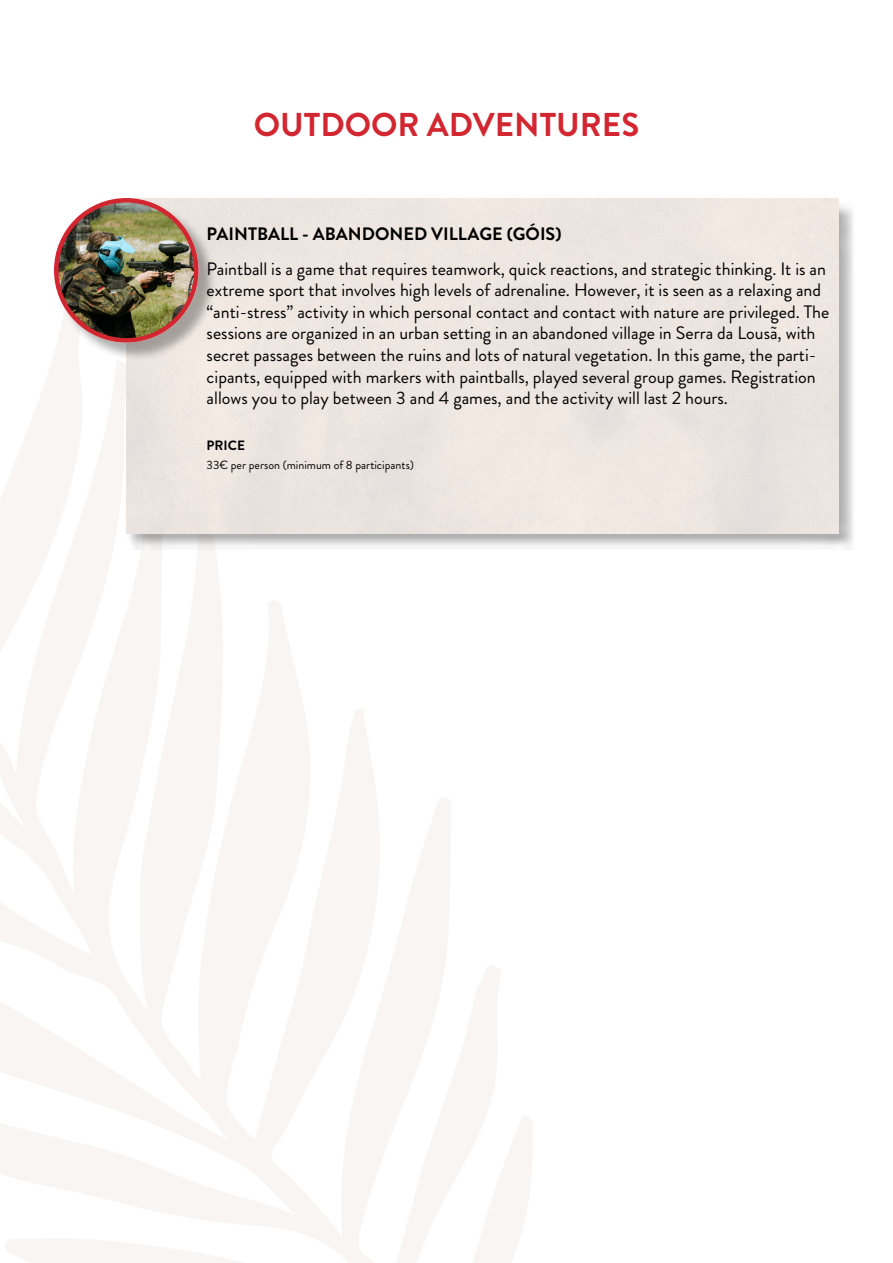
<style>
.page{position:relative;width:893px;height:1263px;background:#fff}
.page>*{position:absolute;margin:0;border:0;box-sizing:border-box;transform-origin:0 0}
.t1{font:700 33px "Brandon Grotesque";color:#d22630}
.t2{font:18px/21.6px "Brandon Grotesque";color:#000}
.t3{font:700 18px "Brandon Grotesque";color:#000}
.t4{font:700 13.5px "Brandon Grotesque";color:#000}
.t5{font:12px "Brandon Grotesque";color:#000}
</style>
<div class="page">
<svg style="left:0;top:254px;width:533px;height:1009px"></svg>
<div style="left:126px;top:203px;width:729px;height:347px;background:#000;opacity:.31"></div>
<div style="left:127px;top:198px;width:712px;height:335px;background:#eee5e0"></div>
<div style="left:57px;top:200px;width:160px;height:161px;background:#000;opacity:.31"></div>
<img style="left:56px;top:200px;width:139px;height:140px">
<div style="left:54px;top:198px;width:145px;height:145px;border:4px solid #d22630;border-radius:50%"></div>
<h1 class="t1" style="left:254px;top:101px;width:387px">OUTDOOR ADVENTURES</h1>
<p class="t3" style="left:207px;top:221px;width:356px">PAINTBALL - ABANDONED VILLAGE (GÓIS)</p>
<p class="t2" style="left:207px;top:258px;width:624px">Paintball is a game that requires teamwork, quick reactions, and strategic thinking. It is an extreme sport that involves high levels of adrenaline. However, it is seen as a relaxing and “anti-stress” activity in which personal contact and contact with nature are privileged. The sessions are organized in an urban setting in an abandoned village in Serra da Lousã, with secret passages between the ruins and lots of natural vegetation. In this game, the parti&shy;cipants, equipped with markers with paintballs, played several group games. Registration allows you to play between 3 and 4 games, and the activity will last 2 hours.</p>
<p class="t4" style="left:207px;top:436px;width:40px">PRICE</p>
<p class="t5" style="left:207px;top:457px;width:209px">33€ per person (minimum of 8 participants)</p>
</div>
